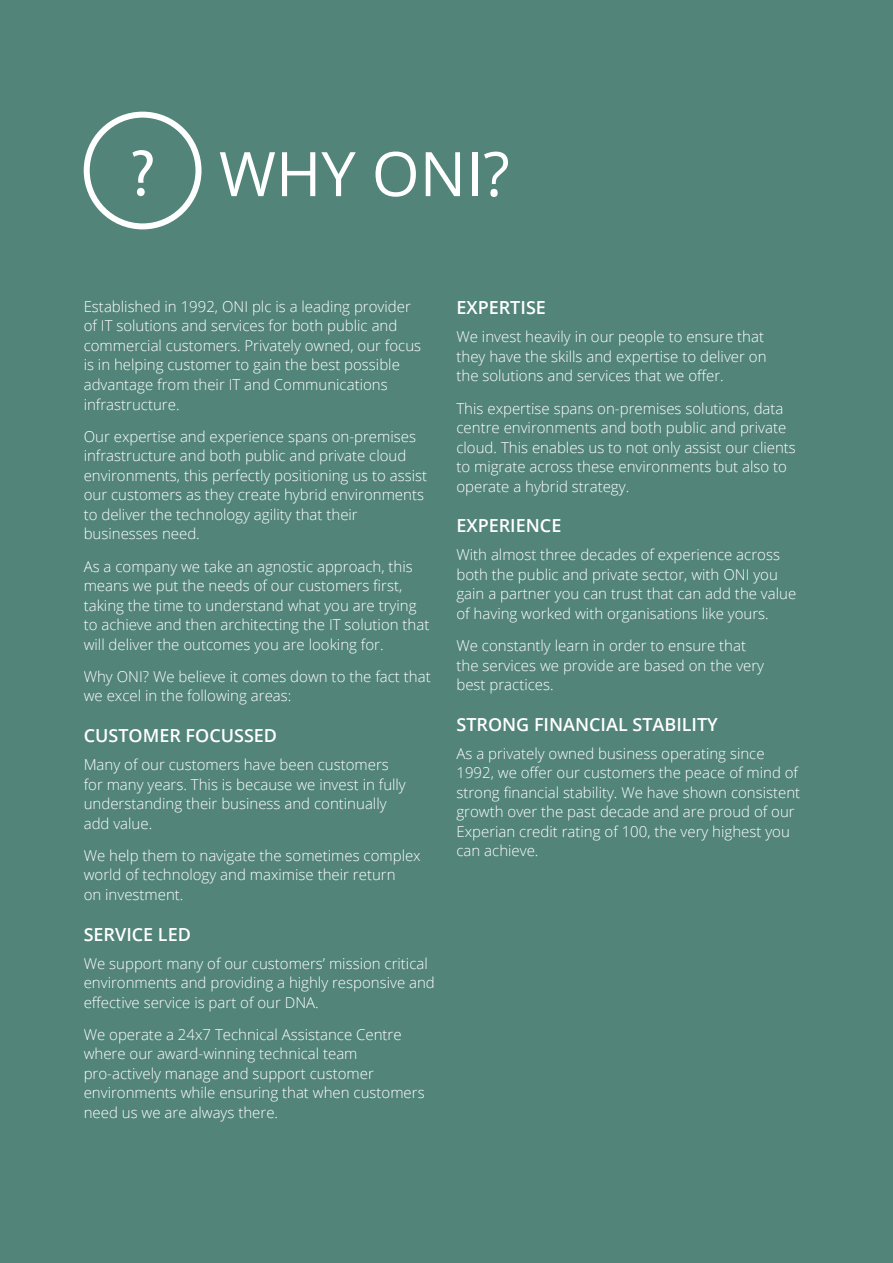
<style>
.page{position:relative;width:893px;height:1263px;background:#528479}
.page>*{position:absolute;margin:0;border:0;box-sizing:border-box;transform-origin:0 0}
.t1{font:61.5px "Open Sans";color:#fff}
.t2{font:600 18px "Open Sans";color:#fff}
.t3{font:300 15px/19.5px "Open Sans";color:#fff}
</style>
<div class="page">
<svg style="left:132px;top:150px;width:21px;height:46px"></svg>
<div style="left:84px;top:112px;width:117px;height:117px;border:6px solid #fff;border-radius:50%"></div>
<h1 class="t1" style="left:219px;top:139px;width:292px">WHY ONI?</h1>
<p class="t3" style="left:84px;top:298px;width:339px">Established in 1992, ONI plc is a leading provider of IT solutions and services for both public and commercial customers. Privately owned, our focus is in helping customer to gain the best possible advantage from their IT and Communications infrastructure.</p>
<p class="t3" style="left:84px;top:426px;width:345px">Our expertise and experience spans on-premises infrastructure and both public and private cloud environments, this perfectly positioning us to assist our customers as they create hybrid environments to deliver the technology agility that their businesses need.</p>
<p class="t3" style="left:84px;top:558px;width:347px">As a company we take an agnostic approach, this means we put the needs of our customers first, taking the time to understand what you are trying to achieve and then architecting the IT solution that will deliver the outcomes you are looking for.</p>
<p class="t3" style="left:84px;top:668px;width:348px">Why ONI? We believe it comes down to the fact that we excel in the following areas:</p>
<p class="t2" style="left:84px;top:725px;width:195px">CUSTOMER FOCUSSED</p>
<p class="t3" style="left:84px;top:756px;width:324px">Many of our customers have been customers for many years. This is because we invest in fully understanding their business and continually add value.</p>
<p class="t3" style="left:84px;top:845px;width:339px">We help them to navigate the sometimes complex world of technology and maximise their return<br>on investment.</p>
<p class="t2" style="left:84px;top:924px;width:109px">SERVICE LED</p>
<p class="t3" style="left:84px;top:953px;width:353px">We support many of our customers’ mission critical environments and providing a highly responsive and effective service is part of our DNA.</p>
<p class="t3" style="left:84px;top:1024px;width:342px">We operate a 24x7 Technical Assistance Centre where our award-winning technical team pro-actively manage and support customer environments while ensuring that when customers need us we are always there.</p>
<p class="t2" style="left:456px;top:298px;width:91px">EXPERTISE</p>
<p class="t3" style="left:456px;top:329px;width:312px">We invest heavily in our people to ensure that they have the skills and expertise to deliver on the solutions and services that we offer.</p>
<p class="t3" style="left:456px;top:398px;width:341px">This expertise spans on-premises solutions, data centre environments and both public and private cloud. This enables us to not only assist our clients to migrate across these environments but also to operate a hybrid strategy.</p>
<p class="t2" style="left:456px;top:516px;width:106px">EXPERIENCE</p>
<p class="t3" style="left:456px;top:545px;width:341px">With almost three decades of experience across both the public and private sector, with ONI you gain a partner you can trust that can add the value of having worked with organisations like yours.</p>
<p class="t3" style="left:456px;top:637px;width:309px">We constantly learn in order to ensure that the services we provide are based on the very best practices.</p>
<p class="t2" style="left:456px;top:714px;width:263px">STRONG FINANCIAL STABILITY</p>
<p class="t3" style="left:456px;top:745px;width:345px">As a privately owned business operating since 1992, we offer our customers the peace of mind of strong financial stability. We have shown consistent growth over the past decade and are proud of our Experian credit rating of 100, the very highest you can achieve.</p>
</div>
